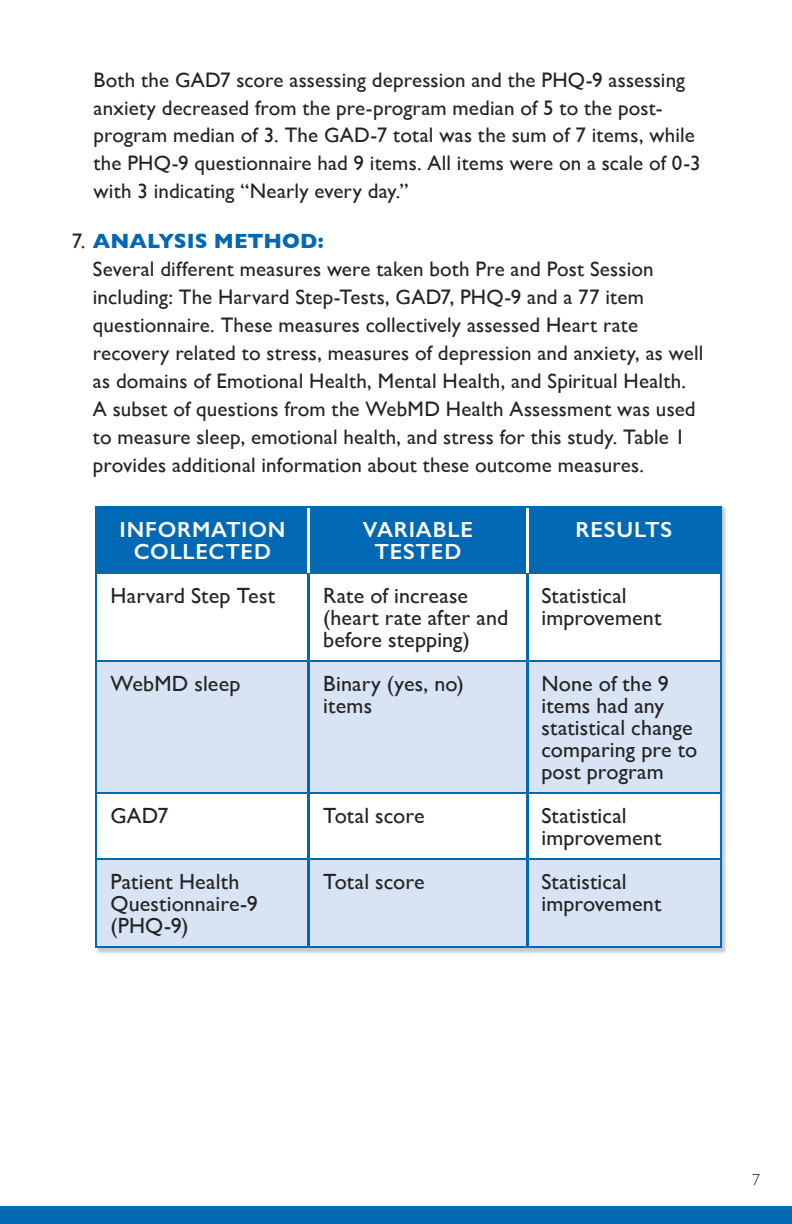
<style>
.page{position:relative;width:792px;height:1224px;background:#fff}
.page>*{position:absolute;margin:0;border:0;box-sizing:border-box;transform-origin:0 0}
.t1{font:22px/22px "Gill Sans";letter-spacing:.005em;color:#232326}
.t2{font:600 22px/22px "Gill Sans";letter-spacing:.035em;color:#fff;text-align:center}
.t3{font:21px/28px "Gill Sans";letter-spacing:.01em;color:#232326}
.t4{font:300 16px "Gill Sans";color:#232326}
.s1{font-weight:700;color:#0168b3}
</style>
<div class="page">
<div style="left:0;top:1206px;width:792px;height:18px;background:#0168b3"></div>
<div style="left:97px;top:508px;width:623px;height:64px;background:#0168b3"></div>
<svg style="left:97px;top:662px;width:623px;height:284px;fill:#d8e4f3"></svg>
<hr style="left:95px;top:506px;width:214px;height:2px;background:#0168b3">
<hr style="left:95px;top:508px;width:2px;height:64px;background:#0168b3">
<hr style="left:309px;top:506px;width:218px;height:2px;background:#0168b3">
<hr style="left:527px;top:506px;width:195px;height:2px;background:#0168b3">
<hr style="left:720px;top:508px;width:2px;height:64px;background:#0168b3">
<hr style="left:95px;top:572px;width:214px;height:2px;background:#0168b3">
<hr style="left:309px;top:572px;width:218px;height:2px;background:#0168b3">
<hr style="left:527px;top:572px;width:195px;height:2px;background:#0168b3">
<hr style="left:95px;top:946px;width:214px;height:2px;background:#0168b3">
<hr style="left:309px;top:946px;width:218px;height:2px;background:#0168b3">
<hr style="left:527px;top:946px;width:195px;height:2px;background:#0168b3">
<hr style="left:95px;top:574px;width:2px;height:86px;background:#0168b3">
<hr style="left:308px;top:574px;width:2px;height:86px;background:#0168b3">
<hr style="left:526px;top:574px;width:2px;height:86px;background:#0168b3">
<hr style="left:720px;top:574px;width:2px;height:86px;background:#0168b3">
<hr style="left:95px;top:660px;width:214px;height:2px;background:#0168b3">
<hr style="left:95px;top:662px;width:2px;height:130px;background:#0168b3">
<hr style="left:309px;top:660px;width:218px;height:2px;background:#0168b3">
<hr style="left:308px;top:662px;width:2px;height:130px;background:#0168b3">
<hr style="left:527px;top:660px;width:195px;height:2px;background:#0168b3">
<hr style="left:526px;top:662px;width:2px;height:130px;background:#0168b3">
<hr style="left:720px;top:662px;width:2px;height:130px;background:#0168b3">
<hr style="left:95px;top:792px;width:214px;height:2px;background:#0168b3">
<hr style="left:95px;top:794px;width:2px;height:64px;background:#0168b3">
<hr style="left:309px;top:792px;width:218px;height:2px;background:#0168b3">
<hr style="left:308px;top:794px;width:2px;height:64px;background:#0168b3">
<hr style="left:527px;top:792px;width:195px;height:2px;background:#0168b3">
<hr style="left:526px;top:794px;width:2px;height:64px;background:#0168b3">
<hr style="left:720px;top:794px;width:2px;height:64px;background:#0168b3">
<hr style="left:95px;top:858px;width:214px;height:2px;background:#0168b3">
<hr style="left:95px;top:860px;width:2px;height:86px;background:#0168b3">
<hr style="left:309px;top:858px;width:218px;height:2px;background:#0168b3">
<hr style="left:308px;top:860px;width:2px;height:86px;background:#0168b3">
<hr style="left:527px;top:858px;width:195px;height:2px;background:#0168b3">
<hr style="left:526px;top:860px;width:2px;height:86px;background:#0168b3">
<hr style="left:720px;top:860px;width:2px;height:86px;background:#0168b3">
<hr style="left:308px;top:508px;width:2px;height:64px;background:#fff">
<hr style="left:526px;top:508px;width:2px;height:64px;background:#fff">
<p class="t3" style="left:94px;top:65px;width:609px">Both the GAD7 score assessing depression and the PHQ-9 assessing anxiety decreased from the pre-program median of 5 to the post&shy;program median of 3. The GAD-7 total was the sum of 7 items, while the PHQ-9 questionnaire had 9 items. All items were on a scale of 0-3 with 3 indicating “Nearly every day.”</p>
<p class="t3" style="left:93px;top:227px;width:612px;text-indent:-21px">7. <span class="s1">ANALYSIS METHOD:<br></span>Several different measures were taken both Pre and Post Session including: The Harvard Step-Tests, GAD7, PHQ-9 and a 77 item questionnaire. These measures collectively assessed Heart rate recovery related to stress, measures of depression and anxiety, as well as domains of Emotional Health, Mental Health, and Spiritual Health.<br>A subset of questions from the WebMD Health Assessment was used to measure sleep, emotional health, and stress for this study. Table 1 provides additional information about these outcome measures.</p>
<p class="t2" style="left:119px;top:518px;width:168px">INFORMATION<br>COLLECTED</p>
<p class="t2" style="left:363px;top:518px;width:111px">VARIABLE<br>TESTED</p>
<p class="t2" style="left:576px;top:518px;width:98px">RESULTS</p>
<p class="t1" style="left:110px;top:584px;width:166px">Harvard Step Test</p>
<p class="t1" style="left:323px;top:584px;width:186px">Rate of increase (heart rate after and before stepping)</p>
<p class="t1" style="left:541px;top:584px;width:121px">Statistical improvement</p>
<p class="t1" style="left:110px;top:672px;width:132px">WebMD sleep</p>
<p class="t1" style="left:323px;top:672px;width:142px">Binary (yes, no) items</p>
<p class="t1" style="left:541px;top:672px;width:157px">None of the 9 items had any statistical change comparing pre to post program</p>
<p class="t1" style="left:110px;top:804px;width:60px">GAD7</p>
<p class="t1" style="left:323px;top:804px;width:103px">Total score</p>
<p class="t1" style="left:541px;top:804px;width:121px">Statistical improvement</p>
<p class="t1" style="left:110px;top:870px;width:149px">Patient Health<br>Questionnaire-9 (PHQ-9)</p>
<p class="t1" style="left:323px;top:870px;width:103px">Total score</p>
<p class="t1" style="left:541px;top:870px;width:121px">Statistical improvement</p>
<p class="t4" style="left:752px;top:1167px;width:9px">7</p>
</div>
